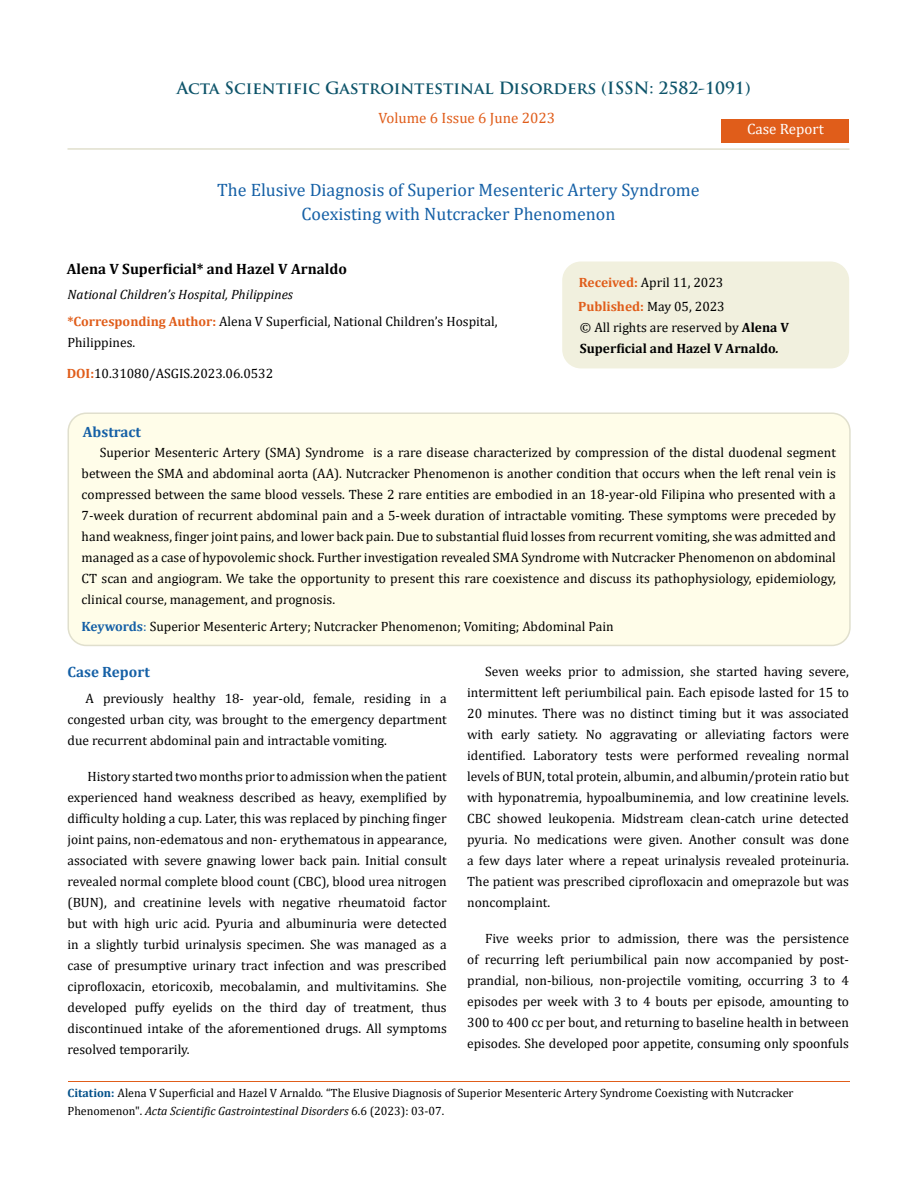
<style>
.page{position:relative;width:917px;height:1188px;background:#fff}
.page>*{position:absolute;margin:0;border:0;box-sizing:border-box;transform-origin:0 0}
.t1{font:18px/24px "Cambria";color:#1560a6;text-align:center}
.t2{font:700 16.5px "Trajan Pro";color:#0e546a}
.t3{font:700 15px "Cambria";color:#000}
.t4{font:15px "Cambria";color:#e05d1a}
.t5{font:700 15px "Cambria";color:#1560a6}
.t6{font:15px "Cambria";color:#fff}
.t7{font:13.5px/21px "Cambria";color:#000;text-align:justify}
.t8{font:700 13.5px/21px "Cambria";color:#000}
.t9{font:12px/18px "Cambria";color:#000}
.s1{font-style:italic}
.s2{font-weight:700;color:#e05d1a}
.s3{font-weight:400}
.s4{font-weight:700;color:#1560a6}
.s5{color:#1560a6}
.s6{font-weight:700;color:#035089}
</style>
<div class="page">
<div style="left:721px;top:119px;width:128px;height:23px;background:#e05d1a"></div>
<div style="left:563px;top:262px;width:285px;height:106px;background:#f1f0de;border-radius:18px"></div>
<div style="left:562px;top:262px;width:287px;height:106px;border:2px solid #f1f0de;border-radius:18px"></div>
<div style="left:68px;top:413px;width:781px;height:232px;background:#fffde9;border-radius:18px"></div>
<div style="left:67px;top:412px;width:783px;height:234px;border:2px solid #e0dfcd;border-radius:18px"></div>
<hr style="left:67px;top:148px;width:782px;height:2px;background:#e0dfcd">
<hr style="left:68px;top:1082px;width:781px;height:1px;background:#e05d1a">
<p class="t2" style="left:177px;top:77px;width:575px">Acta Scientific Gastrointestinal Disorders (ISSN: 2582-1091)</p>
<p class="t4" style="left:378px;top:109px;width:178px">Volume 6 Issue 6 June 2023</p>
<p class="t6" style="left:747px;top:120px;width:78px">Case Report</p>
<h1 class="t1" style="left:217px;top:178px;width:484px">The Elusive Diagnosis of Superior Mesenteric Artery Syndrome<br>Coexisting with Nutcracker Phenomenon</h1>
<p class="t3" style="left:67px;top:258px;width:282px">Alena V Superficial* and Hazel V Arnaldo</p>
<p class="t7" style="left:67px;top:282px;width:431px;line-height:26.1px"><span class="s1">National Children’s Hospital, Philippines<br></span><span class="s2">*Corresponding Author:</span> Alena V Superficial, National Children’s Hospital,</p>
<p class="t7" style="left:67px;top:331px;width:69px">Philippines.</p>
<p class="t7" style="left:578px;top:270px;width:148px;line-height:24.5px"><span class="s2">Received:</span> April 11, 2023<br><span class="s2">Published:</span> May 05, 2023</p>
<p class="t8" style="left:580px;top:316px;width:210px"><span class="s3">© All rights are reserved by</span> Alena V<br>Superficial and Hazel V Arnaldo<span class="s1">.</span></p>
<p class="t7" style="left:67px;top:362px;width:208px"><span class="s2">DOI:</span>10.31080/ASGIS.2023.06.0532</p>
<p class="t5" style="left:83px;top:421px;width:60px">Abstract</p>
<p class="t7" style="left:82px;top:442px;width:755px;text-indent:18px">Superior Mesenteric Artery (SMA) Syndrome is a rare disease characterized by compression of the distal duodenal segment between the SMA and abdominal aorta (AA). Nutcracker Phenomenon is another condition that occurs when the left renal vein is compressed between the same blood vessels. These 2 rare entities are embodied in an 18-year-old Filipina who presented with a 7-week duration of recurrent abdominal pain and a 5-week duration of intractable vomiting. These symptoms were preceded by hand weakness, finger joint pains, and lower back pain. Due to substantial fluid losses from recurrent vomiting, she was admitted and managed as a case of hypovolemic shock. Further investigation revealed SMA Syndrome with Nutcracker Phenomenon on abdominal CT scan and angiogram. We take the opportunity to present this rare coexistence and discuss its pathophysiology, epidemiology, clinical course, management, and prognosis.</p>
<p class="t7" style="left:82px;top:616px;width:533px"><span class="s4">Keywords</span><span class="s5">:</span> Superior Mesenteric Artery; Nutcracker Phenomenon; Vomiting; Abdominal Pain</p>
<p class="t5" style="left:67px;top:661px;width:84px">Case Report</p>
<p class="t7" style="left:67px;top:687px;width:381px;text-indent:18px">A previously healthy 18- year-old, female, residing in a congested urban city, was brought to the emergency department due recurrent abdominal pain and intractable vomiting.</p>
<p class="t7" style="left:67px;top:765px;width:381px;text-indent:20px">History started two months prior to admission when the patient experienced hand weakness described as heavy, exemplified by difficulty holding a cup. Later, this was replaced by pinching finger joint pains, non-edematous and non- erythematous in appearance, associated with severe gnawing lower back pain. Initial consult revealed normal complete blood count (CBC), blood urea nitrogen (BUN), and creatinine levels with negative rheumatoid factor but with high uric acid. Pyuria and albuminuria were detected in a slightly turbid urinalysis specimen. She was managed as a case of presumptive urinary tract infection and was prescribed ciprofloxacin, etoricoxib, mecobalamin, and multivitamins. She developed puffy eyelids on the third day of treatment, thus discontinued intake of the aforementioned drugs. All symptoms resolved temporarily.</p>
<p class="t7" style="left:467px;top:661px;width:383px;text-indent:18px">Seven weeks prior to admission, she started having severe, intermittent left periumbilical pain. Each episode lasted for 15 to 20 minutes. There was no distinct timing but it was associated with early satiety. No aggravating or alleviating factors were identified. Laboratory tests were performed revealing normal levels of BUN, total protein, albumin, and albumin/protein ratio but with hyponatremia, hypoalbuminemia, and low creatinine levels.<br>CBC showed leukopenia. Midstream clean-catch urine detected pyuria. No medications were given. Another consult was done a few days later where a repeat urinalysis revealed proteinuria.<br>The patient was prescribed ciprofloxacin and omeprazole but was noncomplaint.</p>
<p class="t7" style="left:467px;top:928px;width:383px;text-indent:18px">Five weeks prior to admission, there was the persistence of recurring left periumbilical pain now accompanied by post&shy;prandial, non-bilious, non-projectile vomiting, occurring 3 to 4 episodes per week with 3 to 4 bouts per episode, amounting to 300 to 400 cc per bout, and returning to baseline health in between episodes. She developed poor appetite, consuming only spoonfuls</p>
<p class="t9" style="left:68px;top:1084px;width:727px"><span class="s6">Citation:</span> Alena V Superficial and Hazel V Arnaldo<span class="s1">.</span> “The Elusive Diagnosis of Superior Mesenteric Artery Syndrome Coexisting with Nutcracker<br>Phenomenon". <span class="s1">Acta Scientific Gastrointestinal Disorders</span> 6.6 (2023): 03-07.</p>
</div>
